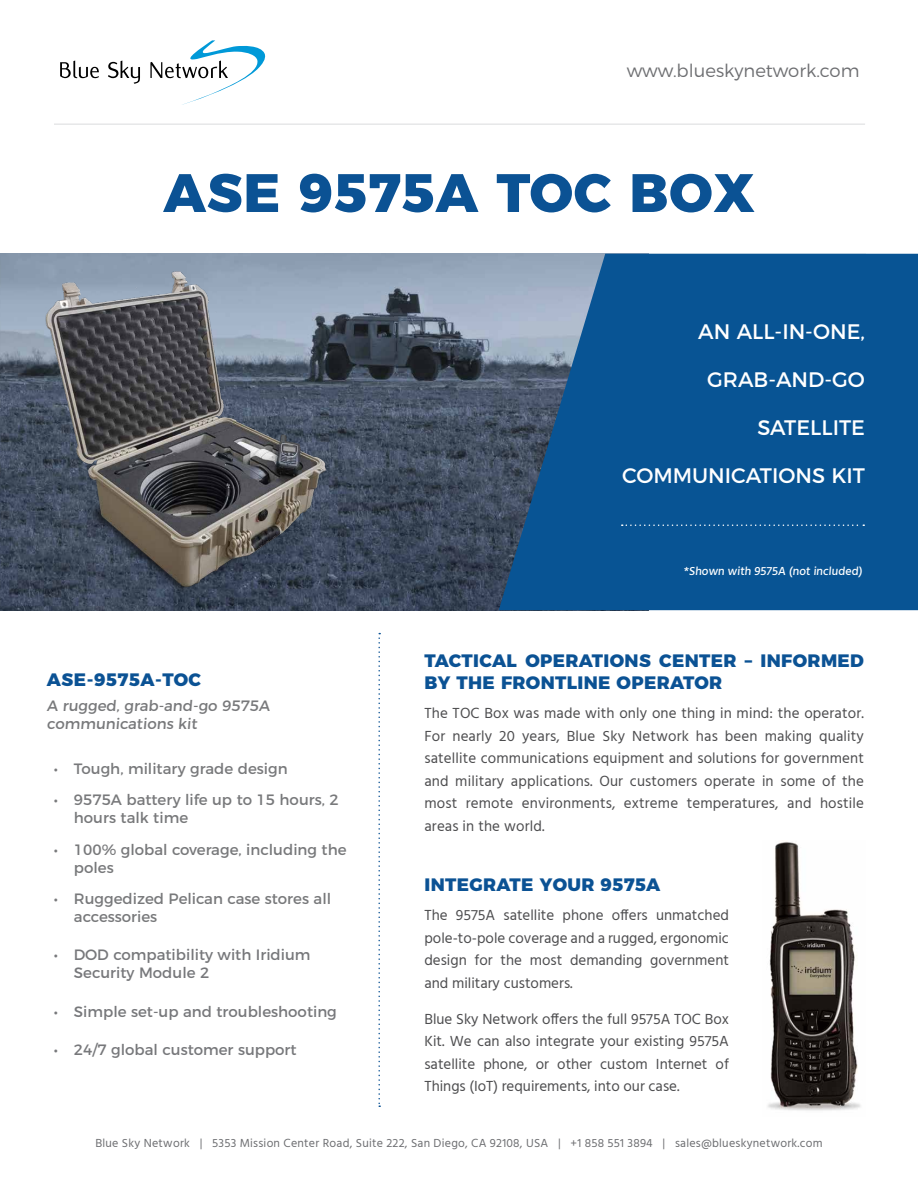
<style>
.page{position:relative;width:918px;height:1188px;background:#fff}
.page>*{position:absolute;margin:0;border:0;box-sizing:border-box;transform-origin:0 0}
.t1{font:800 54px "Montserrat";letter-spacing:.02em;color:#0b5294}
.t2{font:21px "Montserrat";color:#fff}
.t3{font:800 18px/22.5px "Montserrat";letter-spacing:.02em;color:#0b5294}
.t4{font:300 18px "Montserrat";color:#6d6e71}
.t5{font:15px/22.5px "Hind";color:#4d4d4f;text-align:justify}
.t6{font:15px/18px "Montserrat";color:#78797b}
.t7{font:15px/18px "Montserrat";color:#77787b}
.t8{font:12px "Hind";letter-spacing:.02em;color:#6d6e71}
.t9{font:500 12px "Hind";color:#fff}
</style>
<div class="page">
<img style="left:767px;top:841px;width:94px;height:270px">
<svg style="left:60px;top:61px;width:39px;height:17px"></svg>
<svg style="left:108px;top:61px;width:32px;height:23px"></svg>
<svg style="left:150px;top:40px;width:116px;height:65px"></svg>
<hr style="left:54px;top:123px;width:811px;height:2px;background:#e6e7e8">
<svg style="left:378px;top:633px;width:2px;height:474px"></svg>
<img style="left:0;top:254px;width:499px;height:356px">
<svg style="left:499px;top:254px;width:419px;height:356px;background:#165a94"></svg>
<svg style="left:622px;top:524px;width:242px;height:2px"></svg>
<img style="left:34px;top:263px;width:307px;height:334px">
<p class="t4" style="left:627px;top:57px;width:234px">www.blueskynetwork.com</p>
<h1 class="t1" style="left:163px;top:148px;width:593px">ASE 9575A TOC BOX</h1>
<h2 class="t2" style="left:698px;top:315px;width:168px">AN ALL-IN-ONE,</h2>
<h2 class="t2" style="left:707px;top:363px;width:159px">GRAB-AND-GO</h2>
<h2 class="t2" style="left:757px;top:411px;width:109px">SATELLITE</h2>
<h2 class="t2" style="left:622px;top:459px;width:244px">COMMUNICATIONS KIT</h2>
<p class="t3" style="left:47px;top:667px;width:156px">ASE-9575A-TOC</p>
<p class="t6" style="left:47px;top:695px;width:226px">A rugged, grab-and-go 9575A communications kit</p>
<p class="t6" style="left:54px;top:758px;width:236px">• Tough, military grade design</p>
<p class="t6" style="left:74px;top:790px;width:266px;text-indent:-20px">• 9575A battery life up to 15 hours, 2 hours talk time</p>
<p class="t6" style="left:74px;top:839px;width:274px;text-indent:-20px">• 100% global coverage, including the poles</p>
<p class="t6" style="left:74px;top:889px;width:259px;text-indent:-20px">• Ruggedized Pelican case stores all accessories</p>
<p class="t7" style="left:74px;top:945px;width:238px;text-indent:-20px">• DOD compatibility with Iridium<br>Security Module 2</p>
<p class="t7" style="left:54px;top:1001px;width:285px">• Simple set-up and troubleshooting</p>
<p class="t7" style="left:54px;top:1039px;width:244px">• 24/7 global customer support</p>
<p class="t9" style="left:684px;top:563px;width:182px">*Shown with 9575A (not included)</p>
<p class="t3" style="left:424px;top:648px;width:441px">TACTICAL OPERATIONS CENTER – INFORMED<br>BY THE FRONTLINE OPERATOR</p>
<p class="t5" style="left:424px;top:703px;width:441px">The TOC Box was made with only one thing in mind: the operator.<br>For nearly 20 years, Blue Sky Network has been making quality satellite communications equipment and solutions for government and military applications. Our customers operate in some of the most remote environments, extreme temperatures, and hostile areas in the world.</p>
<p class="t3" style="left:424px;top:872px;width:237px">INTEGRATE YOUR 9575A</p>
<p class="t5" style="left:424px;top:905px;width:306px">The 9575A satellite phone offers unmatched pole-to-pole coverage and a rugged, ergonomic design for the most demanding government and military customers.</p>
<p class="t5" style="left:424px;top:1008px;width:306px">Blue Sky Network offers the full 9575A TOC Box Kit. We can also integrate your existing 9575A satellite phone, or other custom Internet of Things (IoT) requirements, into our case.</p>
<p class="t8" style="left:95px;top:1135px;width:729px">Blue Sky Network | 5353 Mission Center Road, Suite 222, San Diego, CA 92108, USA | +1 858 551 3894 | sales@blueskynetwork.com</p>
</div>
